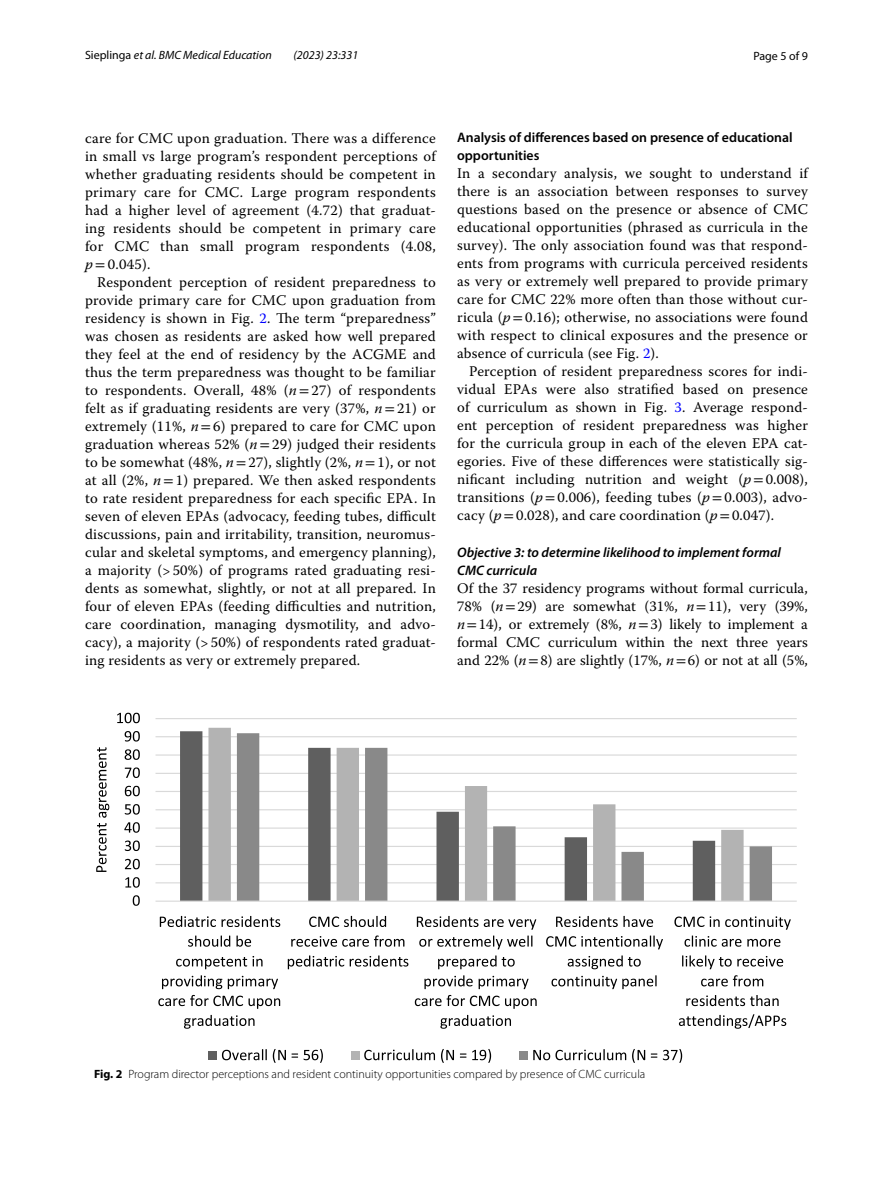
<style>
.page{position:relative;width:893px;height:1187px;background:#fff}
.page>*{position:absolute;margin:0;border:0;box-sizing:border-box;transform-origin:0 0}
.t1{font:14.7px/18px "Warnock Pro";letter-spacing:.015em;color:#000;text-align:justify}
.t2{font:600 13.8px/18px "Myriad Pro";color:#000}
.t3{font:italic 600 13.8px/18px "Myriad Pro";color:#000}
.t4{font:300 12px "Myriad Pro";color:#000}
.t5{font:italic 12px "Myriad Pro";color:#000}
.t6{font:12px "Myriad Pro";color:#000}
.s1{font-style:normal}
.s2{font-style:italic}
.s3{font-family:"STIX"}
.s4{color:#00f}
.s5{font-weight:700}
</style>
<div class="page">
<hr style="left:156px;top:882px;width:641px;height:1px;background:#d9d9d9">
<hr style="left:156px;top:863px;width:641px;height:2px;background:#d9d9d9">
<hr style="left:156px;top:845px;width:641px;height:2px;background:#d9d9d9">
<hr style="left:156px;top:827px;width:641px;height:1px;background:#d9d9d9">
<hr style="left:156px;top:809px;width:641px;height:1px;background:#d9d9d9">
<hr style="left:156px;top:790px;width:641px;height:2px;background:#d9d9d9">
<hr style="left:156px;top:772px;width:641px;height:1px;background:#d9d9d9">
<hr style="left:156px;top:754px;width:641px;height:1px;background:#d9d9d9">
<hr style="left:156px;top:736px;width:641px;height:1px;background:#d9d9d9">
<hr style="left:156px;top:718px;width:641px;height:1px;background:#d9d9d9">
<svg style="left:180px;top:731px;width:28px;height:169px;fill:#5f5f5f"></svg>
<svg style="left:208px;top:727px;width:29px;height:173px;fill:#b3b3b3"></svg>
<svg style="left:237px;top:733px;width:535px;height:167px"></svg>
<hr style="left:156px;top:900px;width:641px;height:1px;background:#d9d9d9">
<svg style="left:133px;top:895px;width:7px;height:10px"></svg>
<svg style="left:125px;top:877px;width:15px;height:10px"></svg>
<svg style="left:125px;top:858px;width:15px;height:11px"></svg>
<svg style="left:125px;top:840px;width:15px;height:11px"></svg>
<svg style="left:124px;top:822px;width:16px;height:10px"></svg>
<svg style="left:125px;top:804px;width:15px;height:10px"></svg>
<svg style="left:125px;top:785px;width:15px;height:11px"></svg>
<svg style="left:125px;top:767px;width:15px;height:11px"></svg>
<svg style="left:125px;top:749px;width:15px;height:10px"></svg>
<svg style="left:125px;top:731px;width:15px;height:10px"></svg>
<svg style="left:117px;top:712px;width:23px;height:11px"></svg>
<svg style="left:160px;top:915px;width:120px;height:11px"></svg>
<svg style="left:188px;top:935px;width:63px;height:11px"></svg>
<svg style="left:176px;top:956px;width:87px;height:13px"></svg>
<svg style="left:158px;top:975px;width:122px;height:33px"></svg>
<svg style="left:184px;top:1014px;width:71px;height:14px"></svg>
<svg style="left:309px;top:915px;width:77px;height:11px"></svg>
<svg style="left:291px;top:935px;width:113px;height:11px"></svg>
<svg style="left:288px;top:955px;width:120px;height:14px"></svg>
<svg style="left:417px;top:916px;width:119px;height:13px"></svg>
<svg style="left:419px;top:935px;width:113px;height:14px"></svg>
<svg style="left:438px;top:955px;width:77px;height:14px"></svg>
<svg style="left:415px;top:975px;width:122px;height:33px"></svg>
<svg style="left:440px;top:1014px;width:71px;height:14px"></svg>
<svg style="left:556px;top:915px;width:97px;height:11px"></svg>
<svg style="left:546px;top:935px;width:117px;height:14px"></svg>
<svg style="left:568px;top:955px;width:73px;height:14px"></svg>
<svg style="left:551px;top:975px;width:106px;height:14px"></svg>
<svg style="left:674px;top:916px;width:117px;height:13px"></svg>
<svg style="left:684px;top:935px;width:96px;height:11px"></svg>
<svg style="left:682px;top:955px;width:101px;height:14px"></svg>
<svg style="left:701px;top:975px;width:62px;height:11px"></svg>
<svg style="left:686px;top:995px;width:93px;height:11px"></svg>
<svg style="left:679px;top:1014px;width:107px;height:14px"></svg>
<svg style="left:96px;top:747px;width:13px;height:124px"></svg>
<div style="left:208px;top:1051px;width:9px;height:9px;background:#5f5f5f"></div>
<svg style="left:222px;top:1049px;width:101px;height:13px"></svg>
<div style="left:351px;top:1051px;width:9px;height:9px;background:#b3b3b3"></div>
<svg style="left:364px;top:1049px;width:127px;height:13px"></svg>
<div style="left:519px;top:1051px;width:9px;height:9px;background:#898989"></div>
<svg style="left:533px;top:1049px;width:149px;height:13px"></svg>
<p class="t5" style="left:85px;top:48px;width:188px"><span class="s1">Sieplinga</span> et al. BMC Medical Education</p>
<p class="t5" style="left:294px;top:48px;width:66px">(2023) 23:331</p>
<p class="t6" style="left:753px;top:48px;width:56px">Page 5 of 9</p>
<p class="t1" style="left:85px;top:128px;width:352px">care for CMC upon graduation. There was a difference in small vs large program’s respondent perceptions of whether graduating residents should be competent in primary care for CMC. Large program respondents had a higher level of agreement (4.72) that graduat&shy;ing residents should be competent in primary care for CMC than small program respondents (4.08, <span class="s2">p</span><span class="s3">=</span>0.045).</p>
<p class="t1" style="left:85px;top:272px;width:352px;text-indent:12px">Respondent perception of resident preparedness to provide primary care for CMC upon graduation from residency is shown in Fig. <span class="s4">2</span>. The term “preparedness” was chosen as residents are asked how well prepared they feel at the end of residency by the ACGME and thus the term preparedness was thought to be familiar to respondents. Overall, 48% (<span class="s2">n</span><span class="s3">=</span>27) of respondents felt as if graduating residents are very (37%, <span class="s2">n</span><span class="s3">=</span>21) or extremely (11%, <span class="s2">n</span><span class="s3">=</span>6) prepared to care for CMC upon graduation whereas 52% (<span class="s2">n</span><span class="s3">=</span>29) judged their residents to be somewhat (48%, <span class="s2">n</span><span class="s3">=</span>27), slightly (2%, <span class="s2">n</span><span class="s3">=</span>1), or not at all (2%, <span class="s2">n</span><span class="s3">=</span>1) prepared. We then asked respondents to rate resident preparedness for each specific EPA. In seven of eleven EPAs (advocacy, feeding tubes, difficult discussions, pain and irritability, transition, neuromus&shy;cular and skeletal symptoms, and emergency planning), a majority (&gt; 50%) of programs rated graduating resi&shy;dents as somewhat, slightly, or not at all prepared. In four of eleven EPAs (feeding difficulties and nutrition, care coordination, managing dysmotility, and advo&shy;cacy), a majority (&gt; 50%) of respondents rated graduat&shy;ing residents as very or extremely prepared.</p>
<p class="t2" style="left:457px;top:128px;width:337px">Analysis of differences based on presence of educational opportunities</p>
<p class="t1" style="left:457px;top:164px;width:352px">In a secondary analysis, we sought to understand if there is an association between responses to survey questions based on the presence or absence of CMC educational opportunities (phrased as curricula in the survey). The only association found was that respond&shy;ents from programs with curricula perceived residents as very or extremely well prepared to provide primary care for CMC 22% more often than those without cur&shy;ricula (<span class="s2">p</span><span class="s3">=</span>0.16); otherwise, no associations were found with respect to clinical exposures and the presence or absence of curricula (see Fig. <span class="s4">2</span>).</p>
<p class="t1" style="left:457px;top:362px;width:352px;text-indent:12px">Perception of resident preparedness scores for indi&shy;vidual EPAs were also stratified based on presence of curriculum as shown in Fig. <span class="s4">3</span>. Average respond&shy;ent perception of resident preparedness was higher for the curricula group in each of the eleven EPA cat&shy;egories. Five of these differences were statistically sig&shy;nificant including nutrition and weight (<span class="s2">p</span><span class="s3">=</span>0.008), transitions (<span class="s2">p</span><span class="s3">=</span>0.006), feeding tubes (<span class="s2">p</span><span class="s3">=</span>0.003), advo&shy;cacy (<span class="s2">p</span><span class="s3">=</span>0.028), and care coordination (<span class="s2">p</span><span class="s3">=</span>0.047).</p>
<p class="t3" style="left:457px;top:542px;width:325px">Objective 3: to determine likelihood to implement formal<br>CMC curricula</p>
<p class="t1" style="left:457px;top:578px;width:352px">Of the 37 residency programs without formal curricula, 78% (<span class="s2">n</span><span class="s3">=</span>29) are somewhat (31%, <span class="s2">n</span><span class="s3">=</span>11), very (39%, <span class="s2">n</span><span class="s3">=</span>14), or extremely (8%, <span class="s2">n</span><span class="s3">=</span>3) likely to implement a formal CMC curriculum within the next three years and 22% (<span class="s2">n</span><span class="s3">=</span>8) are slightly (17%, <span class="s2">n</span><span class="s3">=</span>6) or not at all (5%,</p>
<p class="t4" style="left:94px;top:1067px;width:553px"><span class="s5">Fig. 2</span> Program director perceptions and resident continuity opportunities compared by presence of CMC curricula</p>
</div>
